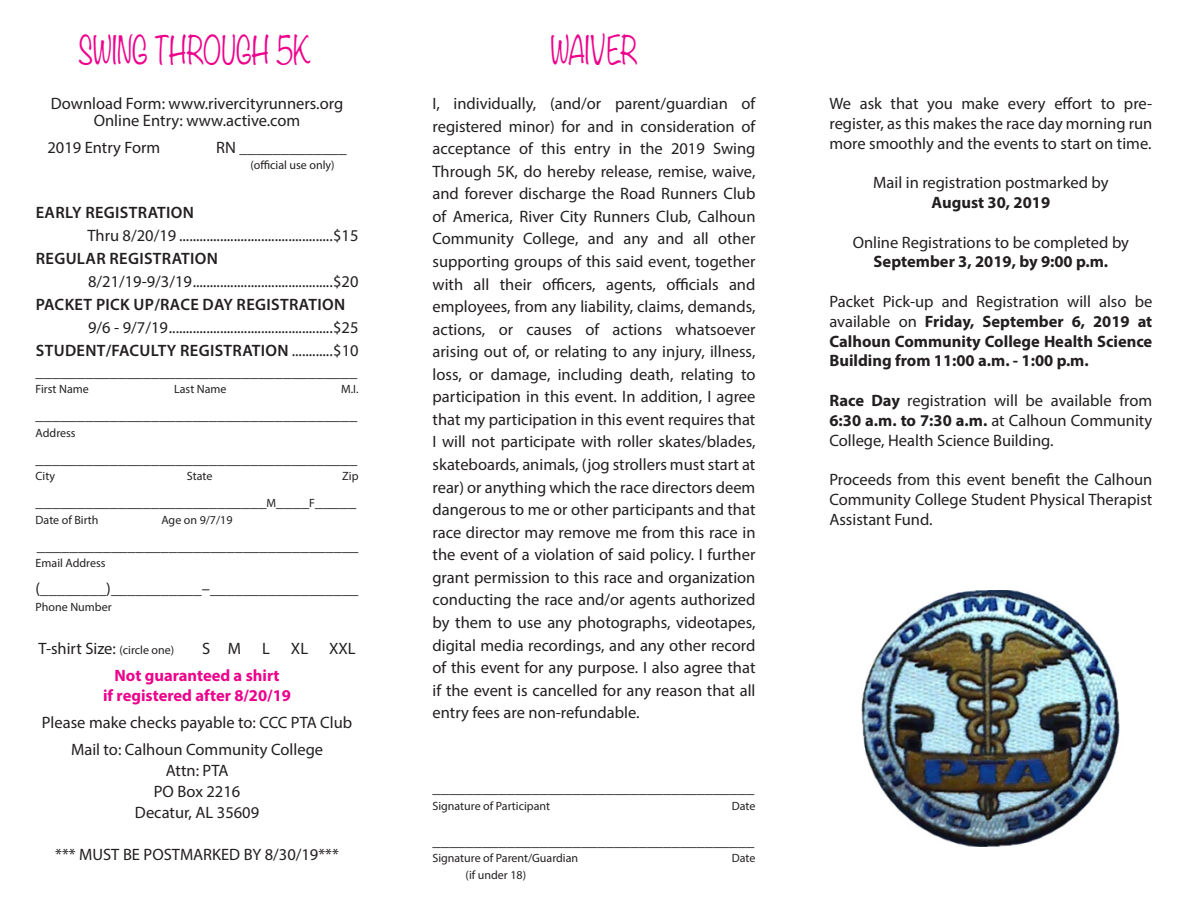
<style>
.page{position:relative;width:1188px;height:918px;background:#fff}
.page>*{position:absolute;margin:0;border:0;box-sizing:border-box;transform-origin:0 0}
.t1{font:300 34.65px "Noteworthy";color:#ed028c;scale:.74 1}
.t2{font:16.5px/22.5px "Myriad Pro";color:#231f20;text-align:justify}
.t3{font:700 16.5px/19.8px "Myriad Pro";color:#231f20;text-align:justify}
.t4{font:600 16.5px "Myriad Pro";letter-spacing:.02em;color:#231f20}
.t5{font:700 16.5px "Myriad Pro";color:#ed028c}
.t6{font:12px "Myriad Pro";color:#231f20}
.s1{font-weight:400}
.s2{font-size:12px}
.s3{font-weight:700}
</style>
<div class="page">
<img style="left:861px;top:590px;width:259px;height:256px">
<p class="t1" style="left:78px;top:19px;width:313px">SWING THROUGH 5K</p>
<p class="t2" style="left:51px;top:92px;width:294px">Download Form: www.rivercityrunners.org</p>
<p class="t2" style="left:94px;top:108px;width:208px">Online Entry: www.active.com</p>
<p class="t2" style="left:47px;top:135px;width:114px">2019 Entry Form</p>
<p class="t2" style="left:216px;top:135px;width:132px">RN _____________</p>
<p class="t6" style="left:250px;top:158px;width:86px">(official use only)</p>
<p class="t4" style="left:36px;top:202px;width:160px">EARLY REGISTRATION</p>
<p class="t2" style="left:87px;top:224px;width:90px">Thru 8/20/19</p>
<p class="t2" style="left:333px;top:224px;width:27px">$15</p>
<p class="t4" style="left:36px;top:248px;width:184px">REGULAR REGISTRATION</p>
<p class="t2" style="left:88px;top:270px;width:105px">8/21/19-9/3/19</p>
<p class="t2" style="left:333px;top:270px;width:27px">$20</p>
<p class="t4" style="left:36px;top:294px;width:311px">PACKET PICK UP/RACE DAY REGISTRATION</p>
<p class="t2" style="left:88px;top:316px;width:81px">9/6 - 9/7/19</p>
<p class="t2" style="left:333px;top:316px;width:27px">$25</p>
<p class="t4" style="left:36px;top:340px;width:324px">STUDENT/FACULTY REGISTRATION <span class="s1">............$10</span></p>
<p class="t2" style="left:36px;top:360px;width:323px">_______________________________________</p>
<p class="t6" style="left:36px;top:382px;width:55px">First Name</p>
<p class="t6" style="left:174px;top:382px;width:54px">Last Name</p>
<p class="t6" style="left:341px;top:382px;width:19px">M.I.</p>
<p class="t2" style="left:36px;top:403px;width:323px">_______________________________________</p>
<p class="t6" style="left:36px;top:425px;width:42px">Address</p>
<p class="t2" style="left:36px;top:447px;width:323px">_______________________________________</p>
<p class="t6" style="left:36px;top:469px;width:21px">City</p>
<p class="t6" style="left:187px;top:469px;width:27px">State</p>
<p class="t6" style="left:342px;top:469px;width:18px">Zip</p>
<p class="t2" style="left:36px;top:490px;width:322px">____________________________<span class="s2">M</span>____<span class="s2">F</span>_____</p>
<p class="t6" style="left:36px;top:512px;width:64px">Date of Birth</p>
<p class="t6" style="left:161px;top:512px;width:73px">Age on 9/7/19</p>
<p class="t2" style="left:37px;top:534px;width:323px">_______________________________________</p>
<p class="t6" style="left:36px;top:556px;width:71px">Email Address</p>
<p class="t2" style="left:36px;top:577px;width:324px">(________)___________–__________________</p>
<p class="t6" style="left:36px;top:599px;width:78px">Phone Number</p>
<p class="t2" style="left:39px;top:637px;width:137px">T-shirt Size: <span class="s2">(circle one)</span></p>
<p class="t2" style="left:202px;top:637px;width:40px">S M</p>
<p class="t2" style="left:262px;top:637px;width:9px">L</p>
<p class="t2" style="left:291px;top:637px;width:19px">XL</p>
<p class="t2" style="left:329px;top:637px;width:28px">XXL</p>
<p class="t5" style="left:114px;top:665px;width:167px">Not guaranteed a shirt</p>
<p class="t5" style="left:103px;top:685px;width:189px">if registered after 8/20/19</p>
<p class="t2" style="left:42px;top:711px;width:312px">Please make checks payable to: CCC PTA Club</p>
<p class="t2" style="left:71px;top:738px;width:254px">Mail to: Calhoun Community College</p>
<p class="t2" style="left:166px;top:759px;width:64px">Attn: PTA</p>
<p class="t2" style="left:154px;top:780px;width:88px">PO Box 2216</p>
<p class="t2" style="left:135px;top:801px;width:126px">Decatur, AL 35609</p>
<p class="t2" style="left:55px;top:843px;width:285px">*** MUST BE POSTMARKED BY 8/30/19***</p>
<p class="t1" style="left:550px;top:19px;width:120px">WAIVER</p>
<p class="t2" style="left:433px;top:92px;width:324px">I, individually, (and/or parent/guardian of registered minor) for and in consideration of acceptance of this entry in the 2019 Swing Through 5K, do hereby release, remise, waive, and forever discharge the Road Runners Club of America, River City Runners Club, Calhoun Community College, and any and all other supporting groups of this said event, together with all their officers, agents, officials and employees, from any liability, claims, demands, actions, or causes of actions whatsoever arising out of, or relating to any injury, illness, loss, or damage, including death, relating to participation in this event. In addition, I agree that my participation in this event requires that I will not participate with roller skates/blades, skateboards, animals, (jog strollers must start at rear) or anything which the race directors deem dangerous to me or other participants and that race director may remove me from this race in the event of a violation of said policy. I further grant permission to this race and organization conducting the race and/or agents authorized by them to use any photographs, videotapes, digital media recordings, and any other record of this event for any purpose. I also agree that if the event is cancelled for any reason that all entry fees are non-refundable.</p>
<p class="t2" style="left:433px;top:776px;width:323px">_______________________________________</p>
<p class="t6" style="left:433px;top:798px;width:119px">Signature of Participant</p>
<p class="t6" style="left:732px;top:798px;width:25px">Date</p>
<p class="t2" style="left:433px;top:829px;width:323px">_______________________________________</p>
<p class="t6" style="left:433px;top:851px;width:147px">Signature of Parent/Guardian</p>
<p class="t6" style="left:732px;top:851px;width:25px">Date</p>
<p class="t6" style="left:466px;top:867px;width:62px">(if under 18)</p>
<p class="t2" style="left:829px;top:93px;width:324px;line-height:19.8px">We ask that you make every effort to pre&shy;register, as this makes the race day morning run more smoothly and the events to start on time.</p>
<p class="t2" style="left:873px;top:171px;width:237px">Mail in registration postmarked by</p>
<p class="t3" style="left:932px;top:192px;width:120px">August 30, 2019</p>
<p class="t2" style="left:853px;top:231px;width:278px">Online Registrations to be completed by</p>
<p class="t3" style="left:874px;top:251px;width:236px">September 3, 2019, by 9:00 p.m.</p>
<p class="t3" style="left:829px;top:291px;width:324px"><span class="s1">Packet Pick-up and Registration will also be available on</span> Friday, September 6, 2019 at Calhoun Community College Health Science Building from 11:00 a.m. - 1:00 p.m.</p>
<p class="t2" style="left:829px;top:390px;width:324px;line-height:19.8px"><span class="s3">Race Day</span> registration will be available from <span class="s3">6:30 a.m. to 7:30 a.m.</span> at Calhoun Community College, Health Science Building.</p>
<p class="t2" style="left:829px;top:470px;width:324px;line-height:19.8px">Proceeds from this event benefit the Calhoun Community College Student Physical Therapist Assistant Fund.</p>
</div>
